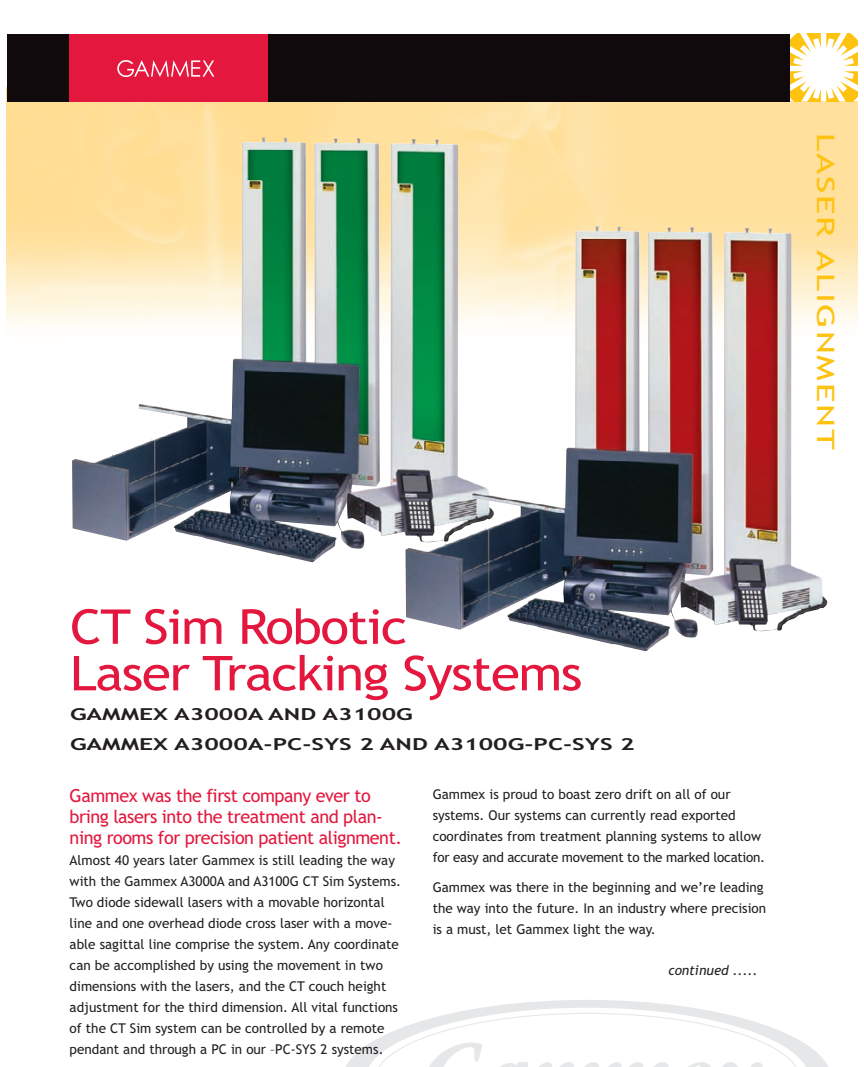
<style>
.page{position:relative;width:864px;height:1067px;background:#fff}
.page>*{position:absolute;margin:0;border:0;box-sizing:border-box;transform-origin:0 0}
.t1{font:48px/46.5px "Trebuchet MS";letter-spacing:-.025em;color:#e4183e;scale:1.1 1}
.t2{font:24px "Trebuchet MS";letter-spacing:.05em;color:#fec210;scale:1.5 1}
.t3{font:18px/21px "Trebuchet MS";letter-spacing:-.025em;color:#e4183e}
.t4{font:700 16.5px/30px "Trebuchet MS";color:#231f20;scale:1.5 1}
.t5{font:13.5px/21px "Trebuchet MS";color:#231f20}
.t6{font:italic 13.5px "Trebuchet MS";color:#231f20}
</style>
<div class="page">
<img style="left:7px;top:87px;width:850px;height:237px">
<svg style="left:790px;top:34px;width:67px;height:67px"></svg>
<div style="left:8px;top:34px;width:782px;height:67px;background:#110a0c"></div>
<div style="left:69px;top:34px;width:198px;height:67px;background:#e4183e"></div>
<svg style="left:117px;top:60px;width:97px;height:17px"></svg>
<svg style="left:346px;top:1000px;width:482px;height:66px"></svg>
<img style="left:72px;top:137px;width:422px;height:425px">
<img style="left:405px;top:226px;width:422px;height:425px">
<h2 class="t2" style="left:839px;top:133px;width:213px;rotate:90deg">LASER ALIGNMENT</h2>
<h1 class="t1" style="left:70px;top:604px;width:467px">CT Sim Robotic<br>Laser Tracking Systems</h1>
<p class="t4" style="left:70px;top:699px;width:378px">GAMMEX A3000A AND A3100G<br>GAMMEX A3000A-PC-SYS 2 AND A3100G-PC-SYS 2</p>
<h3 class="t3" style="left:70px;top:785px;width:334px">Gammex was the first company ever to bring lasers into the treatment and plan&shy;ning rooms for precision patient alignment.</h3>
<p class="t5" style="left:70px;top:850px;width:333px">Almost 40 years later Gammex is still leading the way with the Gammex A3000A and A3100G CT Sim Systems.<br>Two diode sidewall lasers with a movable horizontal line and one overhead diode cross laser with a move&shy;able sagittal line comprise the system. Any coordinate can be accomplished by using the movement in two dimensions with the lasers, and the CT couch height adjustment for the third dimension. All vital functions of the CT Sim system can be controlled by a remote pendant and through a PC in our –PC-SYS 2 systems.</p>
<p class="t5" style="left:433px;top:783px;width:334px">Gammex is proud to boast zero drift on all of our systems. Our systems can currently read exported coordinates from treatment planning systems to allow for easy and accurate movement to the marked location.</p>
<p class="t5" style="left:433px;top:877px;width:335px">Gammex was there in the beginning and we’re leading the way into the future. In an industry where precision is a must, let Gammex light the way.</p>
<p class="t6" style="left:668px;top:962px;width:91px">continued .....</p>
</div>
